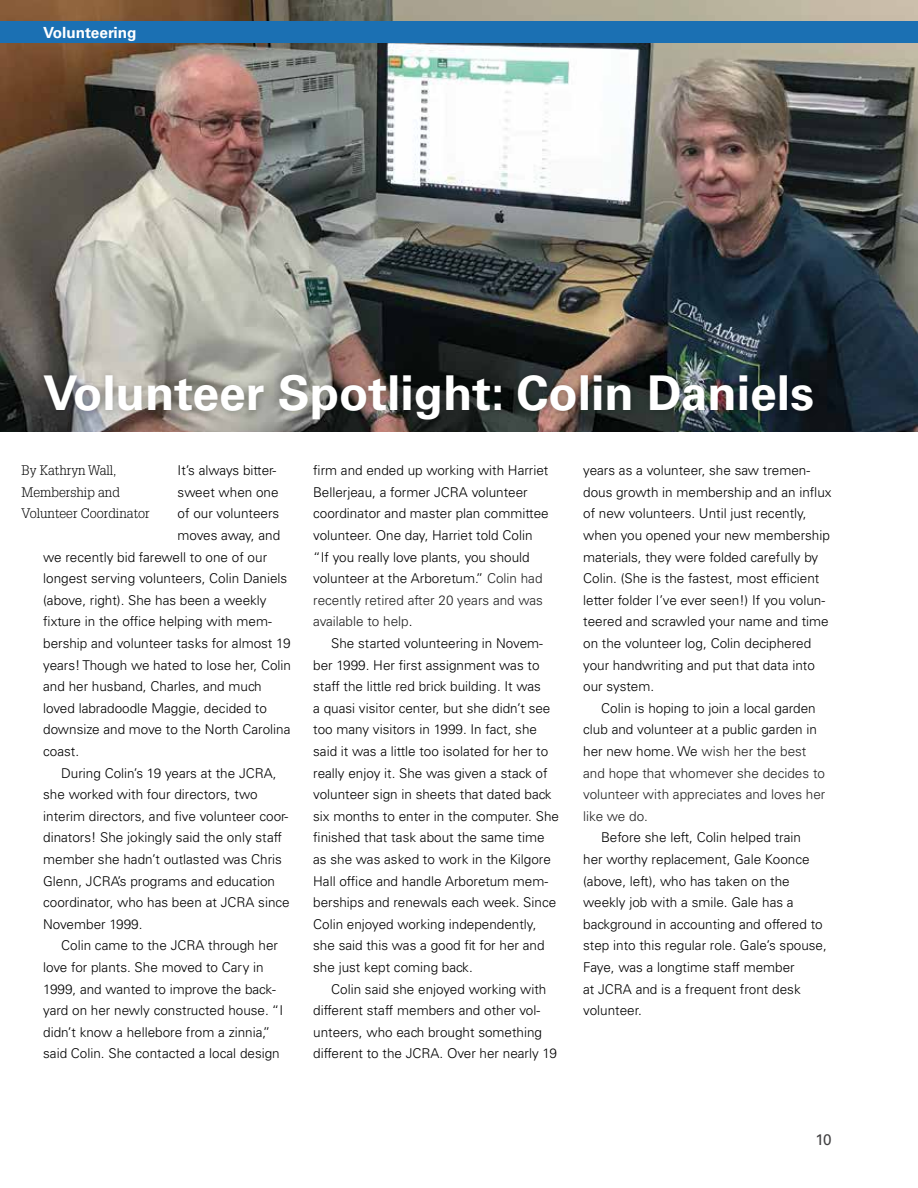
<style>
.page{position:relative;width:918px;height:1188px;background:#fff}
.page>*{position:absolute;margin:0;border:0;box-sizing:border-box;transform-origin:0 0}
.t1{font:700 48px "Univers LT Std";color:#fff}
.t2{font:700 15.3px "Univers LT Std";color:#fff}
.t3{font:15.3px "Univers LT Std";color:#414042}
.t4{font:300 13.5px/21.6px "Univers LT Std";color:#000}
.t5{font:300 13.5px/21.6px "Univers LT Std";color:#222}
.t6{font:300 13.5px/21.6px "Glypha LT Std";color:#000}
.t7{font:300 13.5px "Univers LT Std";letter-spacing:-.02em;color:#000}
.s1{color:#222}
.s2{color:#000}
</style>
<div class="page">
<img style="left:0;top:0;width:918px;height:432px">
<div style="left:37px;top:367px;width:783px;height:61px;background:#000;opacity:.3"></div>
<div style="left:0;top:22px;width:918px;height:21px;background:#1b70b3"></div>
<p class="t2" style="left:43px;top:24px;width:95px">Volunteering</p>
<h1 class="t1" style="left:43px;top:365px;width:772px">Volunteer Spotlight: Colin Daniels</h1>
<p class="t4" style="left:178px;top:460px;width:100px">It’s always bitter-</p>
<p class="t4" style="left:178px;top:481px;width:103px">sweet when one</p>
<p class="t4" style="left:178px;top:503px;width:103px">of our volunteers</p>
<p class="t7" style="left:178px;top:527px;width:104px">moves away, and</p>
<p class="t4" style="left:43px;top:546px;width:225px">we recently bid farewell to one of our</p>
<p class="t4" style="left:43px;top:568px;width:246px">longest serving volunteers, Colin Daniels</p>
<p class="t4" style="left:43px;top:589px;width:225px">(above, right). She has been a weekly</p>
<p class="t4" style="left:43px;top:611px;width:230px">fixture in the office helping with mem-</p>
<p class="t4" style="left:43px;top:632px;width:249px">bership and volunteer tasks for almost 19</p>
<p class="t4" style="left:43px;top:654px;width:249px">years! Though we hated to lose her, Colin</p>
<p class="t4" style="left:43px;top:676px;width:220px">and her husband, Charles, and much</p>
<p class="t4" style="left:43px;top:697px;width:225px">loved labradoodle Maggie, decided to</p>
<p class="t4" style="left:43px;top:719px;width:249px">downsize and move to the North Carolina</p>
<p class="t4" style="left:43px;top:740px;width:38px">coast.</p>
<p class="t4" style="left:61px;top:762px;width:217px">During Colin’s 19 years at the JCRA,</p>
<p class="t4" style="left:43px;top:784px;width:216px">she worked with four directors, two</p>
<p class="t4" style="left:43px;top:805px;width:246px">interim directors, and five volunteer coor-</p>
<p class="t4" style="left:43px;top:827px;width:240px">dinators! She jokingly said the only staff</p>
<p class="t4" style="left:43px;top:848px;width:240px">member she hadn’t outlasted was Chris</p>
<p class="t4" style="left:43px;top:870px;width:233px">Glenn, JCRA’s programs and education</p>
<p class="t4" style="left:43px;top:892px;width:248px">coordinator, who has been at JCRA since</p>
<p class="t4" style="left:43px;top:913px;width:101px">November 1999.</p>
<p class="t4" style="left:61px;top:935px;width:218px">Colin came to the JCRA through her</p>
<p class="t4" style="left:43px;top:956px;width:222px">love for plants. She moved to Cary in</p>
<p class="t4" style="left:43px;top:978px;width:234px">1999, and wanted to improve the back-</p>
<p class="t4" style="left:43px;top:1000px;width:242px">yard on her newly constructed house. “I</p>
<p class="t4" style="left:43px;top:1021px;width:229px">didn’t know a hellebore from a zinnia,”</p>
<p class="t4" style="left:43px;top:1043px;width:238px">said Colin. She contacted a local design</p>
<p class="t6" style="left:22px;top:460px;width:130px">By Kathryn Wall,<br>Membership and<br>Volunteer Coordinator</p>
<p class="t4" style="left:313px;top:460px;width:237px">firm and ended up working with Harriet Bellerjeau, a former JCRA volunteer coordinator and master plan committee volunteer. One day, Harriet told Colin “If you really love plants, you should volunteer at the Arboretum.” <span class="s1">Colin had recently retired after 20 years and was available to help</span>.</p>
<p class="t4" style="left:313px;top:632px;width:247px;text-indent:18px">She started volunteering in Novem&shy;ber 1999. Her first assignment was to staff the little red brick building. It was<br>a quasi visitor center, but she didn’t see too many visitors in 1999. In fact, she said it was a little too isolated for her to really enjoy it. She was given a stack of volunteer sign in sheets that dated back six months to enter in the computer. She finished that task about the same time as she was asked to work in the Kilgore Hall office and handle Arboretum mem&shy;berships and renewals each week. Since Colin enjoyed working independently, she said this was a good fit for her and she just kept coming back.</p>
<p class="t4" style="left:313px;top:978px;width:245px;text-indent:18px">Colin said she enjoyed working with different staff members and other vol&shy;unteers, who each brought something different to the JCRA. Over her nearly 19</p>
<p class="t4" style="left:583px;top:460px;width:250px">years as a volunteer, she saw tremen&shy;dous growth in membership and an influx of new volunteers. Until just recently, when you opened your new membership materials, they were folded carefully by Colin. (She is the fastest, most efficient letter folder I’ve ever seen!) If you volun&shy;teered and scrawled your name and time on the volunteer log, Colin deciphered your handwriting and put that data into our system.</p>
<p class="t5" style="left:583px;top:697px;width:244px;text-indent:18px"><span class="s2">Colin is hoping to join a local garden club and volunteer at a public garden in her new home. We</span> wish her the best and hope that whomever she decides to volunteer with appreciates and loves her like we do.</p>
<p class="t4" style="left:583px;top:827px;width:245px;text-indent:18px">Before she left, Colin helped train<br>her worthy replacement, Gale Koonce (above, left), who has taken on the weekly job with a smile. Gale has a background in accounting and offered to step into this regular role. Gale’s spouse, Faye, was a longtime staff member<br>at JCRA and is a frequent front desk volunteer.</p>
<p class="t3" style="left:815px;top:1130px;width:18px">10</p>
</div>
